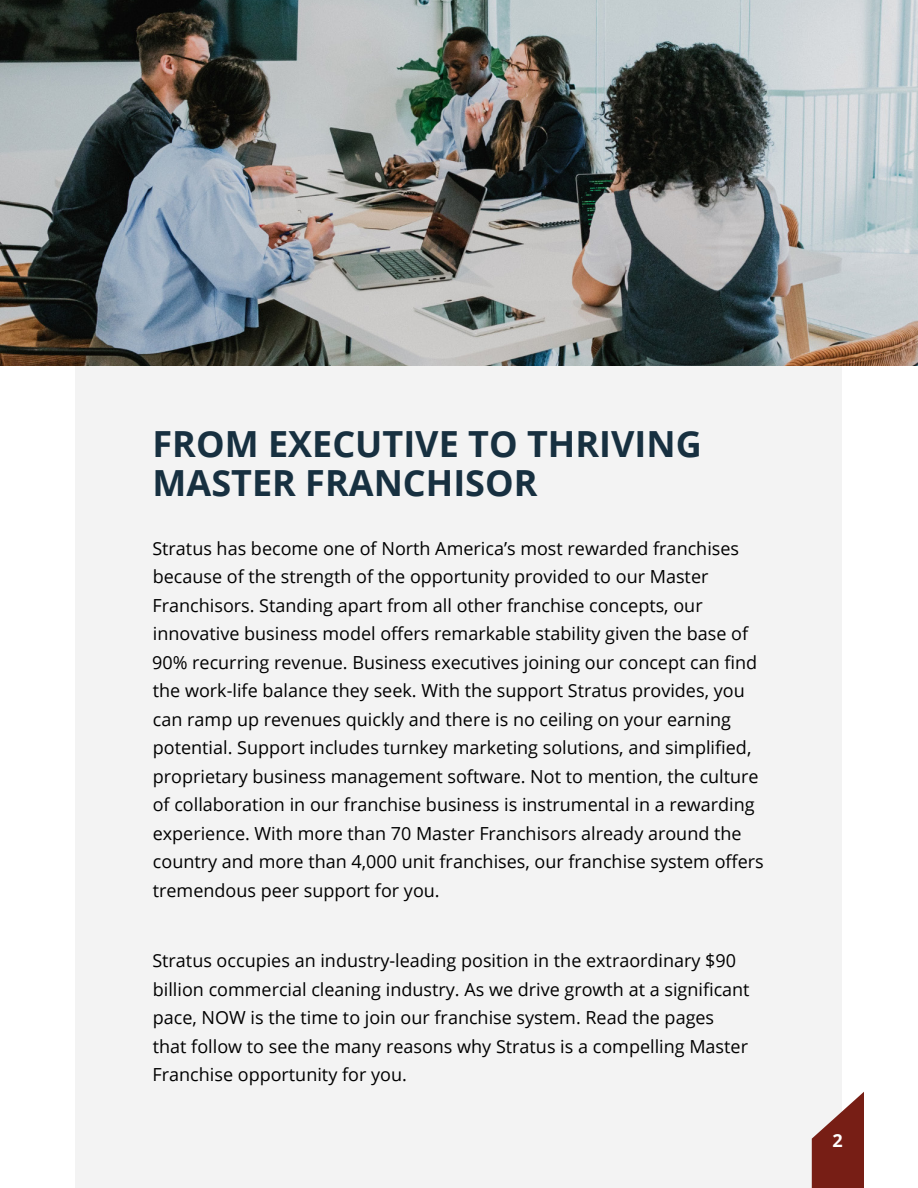
<style>
.page{position:relative;width:918px;height:1188px;background:#fff}
.page>*{position:absolute;margin:0;border:0;box-sizing:border-box;transform-origin:0 0}
.t1{font:700 36px/39px "Open Sans";color:#173040}
.t2{font:18px/28.5px "Open Sans";color:#000}
.t3{font:700 18px "Open Sans";color:#fff}
</style>
<div class="page">
<div style="left:76px;top:0;width:766px;height:1188px;background:#f3f3f3"></div>
<svg style="left:812px;top:1092px;width:52px;height:96px"></svg>
<img style="left:0;top:0;width:918px;height:365px">
<p class="t1" style="left:153px;top:424px;width:551px">FROM EXECUTIVE TO THRIVING<br>MASTER FRANCHISOR</p>
<p class="t2" style="left:152px;top:533px;width:613px">Stratus has become one of North America’s most rewarded franchises because of the strength of the opportunity provided to our Master Franchisors. Standing apart from all other franchise concepts, our innovative business model offers remarkable stability given the base of 90% recurring revenue. Business executives joining our concept can find the work-life balance they seek. With the support Stratus provides, you can ramp up revenues quickly and there is no ceiling on your earning potential. Support includes turnkey marketing solutions, and simplified, proprietary business management software. Not to mention, the culture of collaboration in our franchise business is instrumental in a rewarding experience. With more than 70 Master Franchisors already around the country and more than 4,000 unit franchises, our franchise system offers tremendous peer support for you.</p>
<p class="t2" style="left:152px;top:946px;width:599px">Stratus occupies an industry-leading position in the extraordinary $90 billion commercial cleaning industry. As we drive growth at a significant pace, NOW is the time to join our franchise system. Read the pages that follow to see the many reasons why Stratus is a compelling Master Franchise opportunity for you.</p>
<p class="t3" style="left:832px;top:1128px;width:12px">2</p>
</div>
